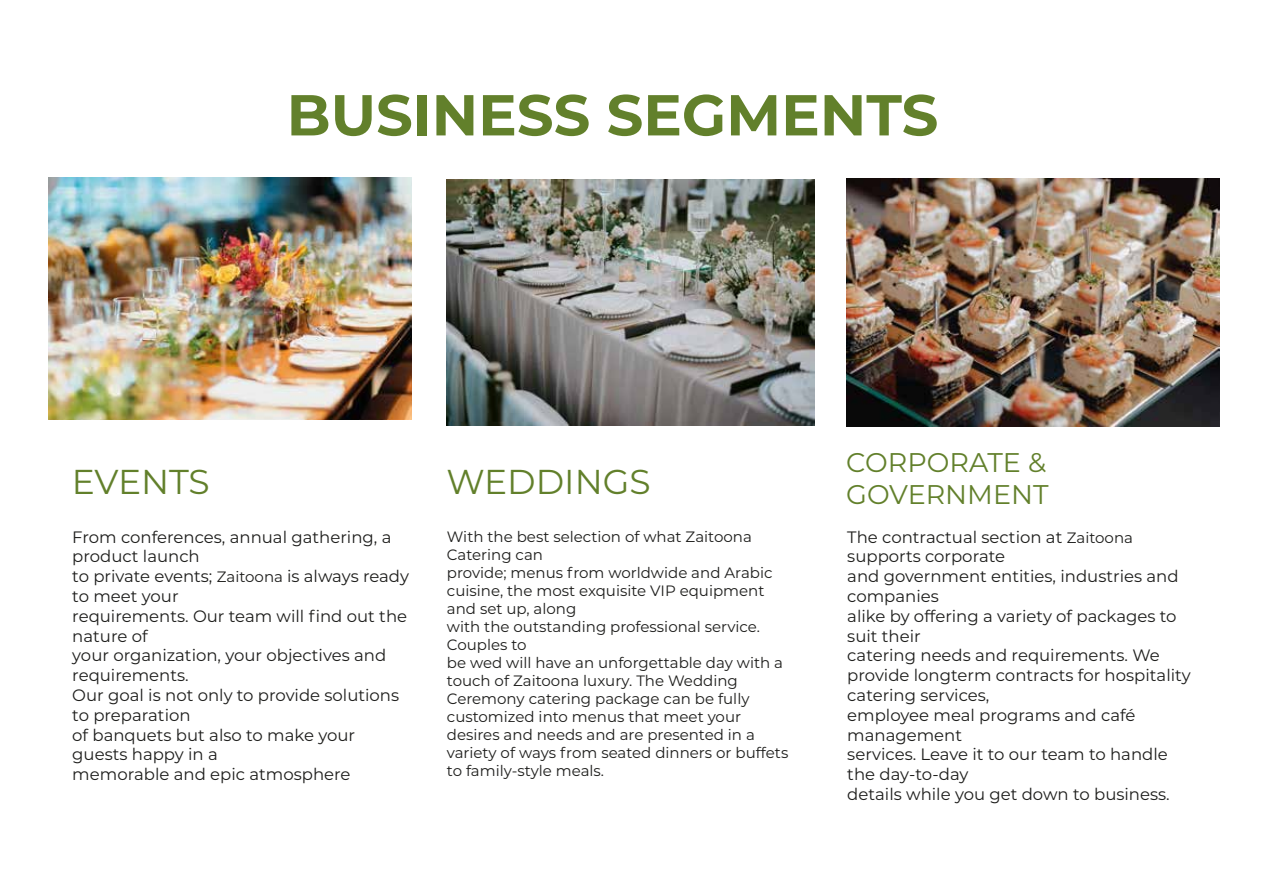
<style>
.page{position:relative;width:1263px;height:893px;background:#fff}
.page>*{position:absolute;margin:0;border:0;box-sizing:border-box;transform-origin:0 0}
.t1{font:700 57.6px "Montserrat";color:#62802b}
.t2{font:34.5px "Montserrat";color:#62802b}
.t3{font:27px/32.4px "Montserrat";color:#62802b}
.t4{font:16.5px/19.8px "Montserrat";color:#1d1d1b}
.t5{font:15px/18px "Montserrat";color:#1d1d1b}
.s1{font-size:15px}
</style>
<div class="page">
<img style="left:49px;top:177px;width:363px;height:243px">
<img style="left:446px;top:180px;width:368px;height:245px">
<img style="left:847px;top:178px;width:372px;height:249px">
<h1 class="t1" style="left:287px;top:73px;width:653px">BUSINESS SEGMENTS</h1>
<h2 class="t2" style="left:72px;top:458px;width:140px">EVENTS</h2>
<h2 class="t2" style="left:446px;top:458px;width:206px">WEDDINGS</h2>
<h3 class="t3" style="left:846px;top:445px;width:204px">CORPORATE &amp;<br>GOVERNMENT</h3>
<p class="t4" style="left:72px;top:526px;width:338px">From conferences, annual gathering, a product launch<br>to private events; <span class="s1">Zaitoona</span> is always ready to meet your<br>requirements. Our team will find out the nature of<br>your organization, your objectives and requirements.<br>Our goal is not only to provide solutions to preparation<br>of banquets but also to make your guests happy in a<br>memorable and epic atmosphere</p>
<p class="t5" style="left:447px;top:527px;width:343px">With the best selection of what Zaitoona Catering can<br>provide; menus from worldwide and Arabic cuisine, the most exquisite VIP equipment and set up, along<br>with the outstanding professional service.<br>Couples to<br>be wed will have an unforgettable day with a touch of Zaitoona luxury. The Wedding Ceremony catering package can be fully customized into menus that meet your desires and needs and are presented in a variety of ways from seated dinners or buffets to family-style meals.</p>
<p class="t4" style="left:847px;top:526px;width:345px">The contractual section at <span class="s1">Zaitoona </span>supports corporate<br>and government entities, industries and companies<br>alike by offering a variety of packages to suit their<br>catering needs and requirements. We provide longterm contracts for hospitality catering services,<br>employee meal programs and café management<br>services. Leave it to our team to handle the day-to-day<br>details while you get down to business.</p>
</div>
